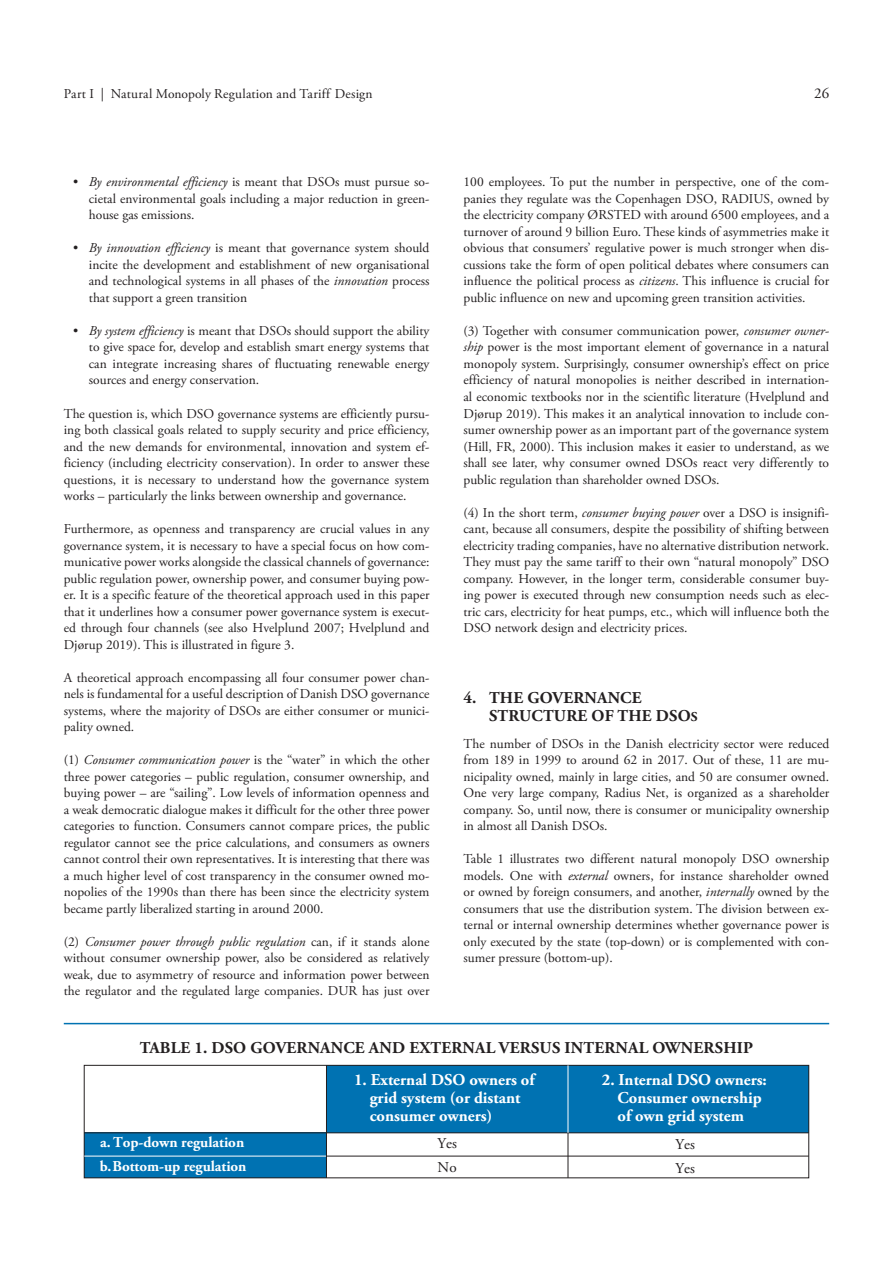
<style>
.page{position:relative;width:893px;height:1263px;background:#fff}
.page>*{position:absolute;margin:0;border:0;box-sizing:border-box;transform-origin:0 0}
.t1{font:700 16.5px/18px "Adobe Garamond Pro";color:#fff}
.Tabel_overskrift{font:700 16.5px "Adobe Garamond Pro";letter-spacing:.015em;color:#231f20}
.H3_-_Overskrift__I_t{font:700 16.5px/18px "Adobe Garamond Pro";letter-spacing:.015em;color:#231f20}
.t2{font:700 15px "Adobe Garamond Pro";letter-spacing:-.005em;color:#fff}
.t3{font:15px "Adobe Garamond Pro";color:#231f20}
.Brødtekst{font:13.5px/16.5px "Adobe Garamond Pro";color:#231f20;text-align:justify}
.Klummetitel{font:13.5px "Adobe Garamond Pro";letter-spacing:.015em;color:#231f20}
.s1{font-style:italic}
.s2{font-size:13.5px}
</style>
<div class="page">
<div style="left:84px;top:1133px;width:242px;height:45px;background:#0072b2"></div>
<div style="left:326px;top:1065px;width:483px;height:68px;background:#0072b2"></div>
<div style="left:84px;top:1065px;width:725px;height:113px;border:1px solid #231f20"></div>
<hr style="left:84px;top:1132px;width:725px;height:1px;background:#231f20">
<hr style="left:326px;top:1156px;width:483px;height:1px;background:#231f20">
<hr style="left:84px;top:1156px;width:242px;height:1px;background:#fff">
<hr style="left:326px;top:1065px;width:1px;height:113px;background:#231f20">
<hr style="left:568px;top:1133px;width:1px;height:45px;background:#231f20">
<hr style="left:568px;top:1065px;width:1px;height:68px;background:#fff">
<hr style="left:64px;top:1023px;width:765px;height:1px;background:#0072b2">
<p class="Klummetitel" style="left:64px;top:85px;width:310px">Part I | Natural Monopoly Regulation and Tariff Design</p>
<p class="Brødtekst" style="left:89px;top:174px;width:342px;text-indent:-16px">• <span class="s1">By environmental efficiency</span> is meant that DSOs must pursue so&shy;cietal environmental goals including a major reduction in green&shy;house gas emissions.</p>
<p class="Brødtekst" style="left:89px;top:240px;width:342px;text-indent:-16px">• <span class="s1">By innovation efficiency</span> is meant that governance system should incite the development and establishment of new organisational and technological systems in all phases of the <span class="s1">innovation</span> process that support a green transition</p>
<p class="Brødtekst" style="left:89px;top:323px;width:342px;text-indent:-16px">• <span class="s1">By system efficiency</span> is meant that DSOs should support the ability to give space for, develop and establish smart energy systems that can integrate increasing shares of fluctuating renewable energy sources and energy conservation.</p>
<p class="Brødtekst" style="left:64px;top:405px;width:367px">The question is, which DSO governance systems are efficiently pursu&shy;ing both classical goals related to supply security and price efficiency, and the new demands for environmental, innovation and system ef&shy;ficiency (including electricity conservation). In order to answer these questions, it is necessary to understand how the governance system works – particularly the links between ownership and governance.</p>
<p class="Brødtekst" style="left:64px;top:521px;width:367px">Furthermore, as openness and transparency are crucial values in any governance system, it is necessary to have a special focus on how com&shy;municative power works alongside the classical channels of governance: public regulation power, ownership power, and consumer buying pow&shy;er. It is a specific feature of the theoretical approach used in this paper that it underlines how a consumer power governance system is execut&shy;ed through four channels (see also Hvelplund 2007; Hvelplund and Djørup 2019). This is illustrated in figure 3.</p>
<p class="Brødtekst" style="left:64px;top:669px;width:367px">A theoretical approach encompassing all four consumer power chan&shy;nels is fundamental for a useful description of Danish DSO governance systems, where the majority of DSOs are either consumer or munici&shy;pality owned.</p>
<p class="Brødtekst" style="left:64px;top:752px;width:367px">(1) <span class="s1">Consumer communication power</span> is the “water” in which the other three power categories – public regulation, consumer ownership, and buying power – are “sailing”. Low levels of information openness and a weak democratic dialogue makes it difficult for the other three power categories to function. Consumers cannot compare prices, the public regulator cannot see the price calculations, and consumers as owners cannot control their own representatives. It is interesting that there was a much higher level of cost transparency in the consumer owned mo&shy;nopolies of the 1990s than there has been since the electricity system became partly liberalized starting in around 2000.</p>
<p class="Brødtekst" style="left:64px;top:933px;width:367px">(2) <span class="s1">Consumer power through public regulation</span> can, if it stands alone without consumer ownership power, also be considered as relatively weak, due to asymmetry of resource and information power between the regulator and the regulated large companies. DUR has just over</p>
<p class="t3" style="left:814px;top:84px;width:16px">26</p>
<p class="Brødtekst" style="left:463px;top:174px;width:367px">100 employees. To put the number in perspective, one of the com&shy;panies they regulate was the Copenhagen DSO, RADIUS, owned by the electricity company ØRSTED with around 6500 employees, and a turnover of around 9 billion Euro. These kinds of asymmetries make it obvious that consumers’ regulative power is much stronger when dis&shy;cussions take the form of open political debates where consumers can influence the political process as <span class="s1">citizens</span>. This influence is crucial for public influence on new and upcoming green transition activities.</p>
<p class="Brødtekst" style="left:463px;top:323px;width:367px">(3) Together with consumer communication power, <span class="s1">consumer owner&shy;ship</span> power is the most important element of governance in a natural monopoly system. Surprisingly, consumer ownership’s effect on price efficiency of natural monopolies is neither described in internation&shy;al economic textbooks nor in the scientific literature (Hvelplund and Djørup 2019). This makes it an analytical innovation to include con&shy;sumer ownership power as an important part of the governance system (Hill, FR, 2000). This inclusion makes it easier to understand, as we shall see later, why consumer owned DSOs react very differently to public regulation than shareholder owned DSOs.</p>
<p class="Brødtekst" style="left:463px;top:504px;width:367px">(4) In the short term, <span class="s1">consumer buying power</span> over a DSO is insignifi&shy;cant, because all consumers, despite the possibility of shifting between electricity trading companies, have no alternative distribution network.<br>They must pay the same tariff to their own “natural monopoly” DSO company. However, in the longer term, considerable consumer buy&shy;ing power is executed through new consumption needs such as elec&shy;tric cars, electricity for heat pumps, etc., which will influence both the DSO network design and electricity prices.</p>
<h3 class="H3_-_Overskrift__I_t" style="left:489px;top:689px;width:210px;text-indent:-26px">4. THE GOVERNANCE<br>STRUCTURE OF THE DSO<span class="s2">S</span></h3>
<p class="Brødtekst" style="left:463px;top:735px;width:367px">The number of DSOs in the Danish electricity sector were reduced from 189 in 1999 to around 62 in 2017. Out of these, 11 are mu&shy;nicipality owned, mainly in large cities, and 50 are consumer owned.<br>One very large company, Radius Net, is organized as a shareholder company. So, until now, there is consumer or municipality ownership in almost all Danish DSOs.</p>
<p class="Brødtekst" style="left:463px;top:851px;width:367px">Table 1 illustrates two different natural monopoly DSO ownership models. One with <span class="s1">external</span> owners, for instance shareholder owned or owned by foreign consumers, and another, <span class="s1">internally</span> owned by the consumers that use the distribution system. The division between ex&shy;ternal or internal ownership determines whether governance power is only executed by the state (top-down) or is complemented with con&shy;sumer pressure (bottom-up).</p>
<h3 class="Tabel_overskrift" style="left:140px;top:1038px;width:615px">TABLE 1. DSO GOVERNANCE AND EXTERNAL VERSUS INTERNAL OWNERSHIP</h3>
<p class="t1" style="left:370px;top:1071px;width:166px;text-indent:-16px">1. External DSO owners of grid system (or distant consumer owners)</p>
<p class="t1" style="left:617px;top:1071px;width:151px;text-indent:-16px">2. Internal DSO owners:<br>Consumer ownership of own grid system</p>
<p class="t2" style="left:100px;top:1133px;width:146px">a. Top-down regulation</p>
<p class="t3" style="left:438px;top:1134px;width:21px">Yes</p>
<p class="t3" style="left:675px;top:1135px;width:21px">Yes</p>
<p class="t2" style="left:100px;top:1157px;width:148px">b. Bottom-up regulation</p>
<p class="t3" style="left:438px;top:1158px;width:21px">No</p>
<p class="t3" style="left:675px;top:1159px;width:21px">Yes</p>
</div>
